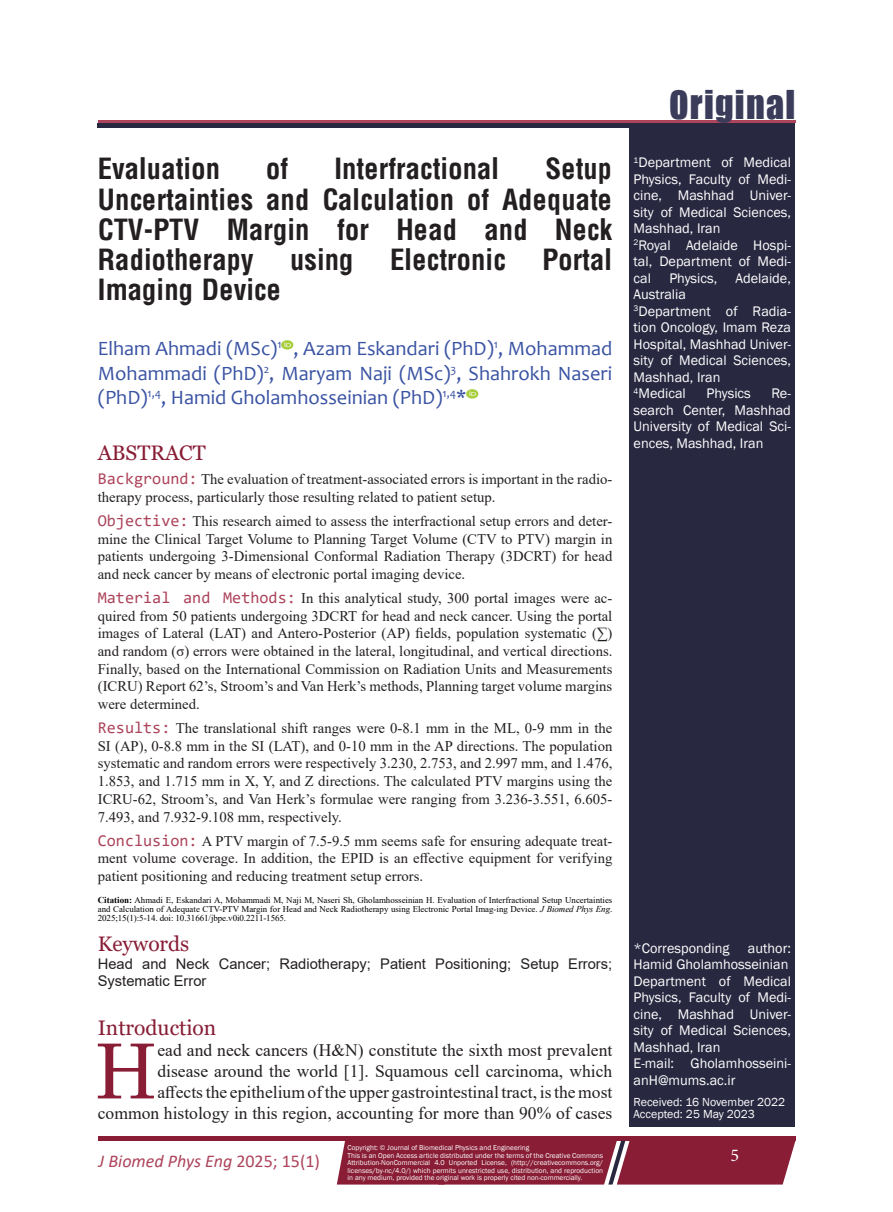
<style>
.page{position:relative;width:893px;height:1212px;background:#fff}
.page>*{position:absolute;margin:0;border:0;box-sizing:border-box;transform-origin:0 0}
.First_Paragraph{font:75.9px "Century Schoolbook";color:#881d35}
.Type_of_Article{font:40.5px "Billboard";letter-spacing:.03em;color:#3a3c5a}
.t1{font:700 28.5px/30px "Arena Condensed";color:#231f20;text-align:justify}
.Heading{font:21px "Georgia";color:#881d35}
.Structured_Abstract{font:21px "Georgia";color:#881d35}
.AUTHOR{font:20.4px/24.5px "Candara";color:#3a53a3;text-align:justify}
.t2{font:italic 18px "Calibri";color:#ad445b}
.t3{font:18px "Minion Pro";color:#fff}
.First_Paragraph-2{font:17.55px/21px "Times New Roman";color:#231f20;text-align:right}
.Structured_Abstract-2{font:14.7px/17.7px "Times New Roman";color:#231f20;text-align:justify}
.Keywords{font:14.7px/17.7px "Arial";color:#231f20}
.Affiliation{font:14.25px/16.5px "Franklin Gothic";color:#fff;text-align:justify}
.Affiliation-2{font:12px "Franklin Gothic";color:#fff}
.Structured_Abstract-3{font:9px "Times New Roman";letter-spacing:-.01em;color:#000}
.Structured_Abstract-4{font:8.85px/9px "Times New Roman";color:#000}
.Affiliation-3{font:7.2px/7.5px "Franklin Gothic";color:#fff;text-align:justify}
.s1{font-family:"Consolas";font-size:16.5px;color:#ae455b}
.s2{font-family:"Consolas";font-size:16.5px;color:#ad445b}
.s3{font-weight:700;font-size:9px}
.s4{font-style:italic;font-size:9px}
.s5{font-size:9px}
.s6{font-style:normal}
</style>
<div class="page">
<div style="left:98px;top:1136px;width:697px;height:5px;background:#881d35"></div>
<hr style="left:98px;top:120px;width:698px;height:2px;background:#ad445b">
<div style="left:629px;top:126px;width:166px;height:1001px;background:#292841"></div>
<div style="left:98px;top:123px;width:697px;height:5px;background:#292841"></div>
<svg style="left:282px;top:340px;width:12px;height:10px"></svg>
<svg style="left:466px;top:389px;width:12px;height:9px"></svg>
<div style="left:337px;top:1141px;width:458px;height:43px;background:#881d35"></div>
<p class="t1" style="left:98px;top:154px;width:516px;text-indent:448px">Setup Uncertainties and Calculation of Adequate CTV-PTV Margin for Head and Neck Radiotherapy</p>
<p class="t1" style="left:98px;top:154px;width:124px">Evaluation</p>
<p class="t1" style="left:266px;top:154px;width:24px">of</p>
<p class="t1" style="left:334px;top:154px;width:167px">Interfractional</p>
<p class="t1" style="left:290px;top:244px;width:65px">using</p>
<p class="t1" style="left:390px;top:244px;width:117px">Electronic</p>
<p class="t1" style="left:542px;top:244px;width:71px">Portal</p>
<p class="t1" style="left:98px;top:274px;width:185px">Imaging Device</p>
<p class="AUTHOR" style="left:98px;top:336px;width:516px">Elham Ahmadi (MSc)<sup>1</sup> , Azam Eskandari (PhD)<sup>1</sup>, Mohammad Mohammadi (PhD)<sup>2</sup>, Maryam Naji (MSc)<sup>3</sup>, Shahrokh Naseri (PhD)<sup>1,4</sup>, Hamid Gholamhosseinian (PhD)<sup>1,4</sup>*</p>
<p class="Heading" style="left:98px;top:440px;width:109px">ABSTRACT</p>
<p class="Structured_Abstract-2" style="left:98px;top:470px;width:516px"><span class="s1">Background:</span> The evaluation of treatment-associated errors is important in the radio&shy;therapy process, particularly those resulting related to patient setup.</p>
<p class="Structured_Abstract-2" style="left:98px;top:512px;width:516px"><span class="s2">Objective:</span> This research aimed to assess the interfractional setup errors and deter&shy;mine the Clinical Target Volume to Planning Target Volume (CTV to PTV) margin in patients undergoing 3-Dimensional Conformal Radiation Therapy (3DCRT) for head and neck cancer by means of electronic portal imaging device.</p>
<p class="Structured_Abstract-2" style="left:98px;top:589px;width:516px"><span class="s2">Material and Methods:</span> In this analytical study, 300 portal images were ac&shy;quired from 50 patients undergoing 3DCRT for head and neck cancer. Using the portal images of Lateral (LAT) and Antero-Posterior (AP) fields, population systematic (∑) and random (σ) errors were obtained in the lateral, longitudinal, and vertical directions.<br>Finally, based on the International Commission on Radiation Units and Measurements (ICRU) Report 62’s, Stroom’s and Van Herk’s methods, Planning target volume margins were determined.</p>
<p class="Structured_Abstract-2" style="left:98px;top:719px;width:516px"><span class="s2">Results:</span> The translational shift ranges were 0-8.1 mm in the ML, 0-9 mm in the SI (AP), 0-8.8 mm in the SI (LAT), and 0-10 mm in the AP directions. The population systematic and random errors were respectively 3.230, 2.753, and 2.997 mm, and 1.476, 1.853, and 1.715 mm in X, Y, and Z directions. The calculated PTV margins using the ICRU-62, Stroom’s, and Van Herk’s formulae were ranging from 3.236-3.551, 6.605- 7.493, and 7.932-9.108 mm, respectively.</p>
<p class="Structured_Abstract-2" style="left:98px;top:831px;width:516px"><span class="s2">Conclusion:</span> A PTV margin of 7.5-9.5 mm seems safe for ensuring adequate treat&shy;ment volume coverage. In addition, the EPID is an effective equipment for verifying patient positioning and reducing treatment setup errors.</p>
<p class="Structured_Abstract-4" style="left:98px;top:896px;width:516px"><span class="s3">Citation:</span> Ahmadi E, Eskandari A, Mohammadi M, Naji M, Naseri Sh, Gholamhosseinian H. Evaluation of Interfractional Setup Uncertainties and Calculation of Adequate CTV-PTV Margin for Head and Neck Radiotherapy using Electronic Portal Imag-ing Device. <span class="s4">J Biomed Phys Eng</span><span class="s5">.</span></p>
<p class="Structured_Abstract-3" style="left:98px;top:912px;width:190px">2025;15(1):5-14. doi: 10.31661/jbpe.v0i0.2211-1565.</p>
<p class="Structured_Abstract" style="left:98px;top:931px;width:93px">Keywords</p>
<p class="Keywords" style="left:98px;top:954px;width:516px">Head and Neck Cancer; Radiotherapy; Patient Positioning; Setup Errors;<br>Systematic Error</p>
<p class="Heading" style="left:98px;top:1015px;width:120px">Introduction</p>
<p class="First_Paragraph" style="left:94px;top:1007px;width:65px">H</p>
<p class="First_Paragraph-2" style="left:98px;top:1039px;width:516px">ead and neck cancers (H&amp;N) constitute the sixth most prevalent<br>disease around the world [1]. Squamous cell carcinoma, which<br>affects the epithelium of the upper gastrointestinal tract, is the most common histology in this region, accounting for more than 90% of cases</p>
<p class="Type_of_Article" style="left:669px;top:83px;width:128px">Original</p>
<p class="Affiliation" style="left:634px;top:155px;width:159px"><sup>1</sup>Department of Medical Physics, Faculty of Medi&shy;cine, Mashhad Univer&shy;sity of Medical Sciences, Mashhad, Iran</p>
<p class="Affiliation" style="left:634px;top:237px;width:159px"><sup>2</sup>Royal Adelaide Hospi&shy;tal, Department of Medi&shy;cal</p>
<p class="Affiliation" style="left:669px;top:270px;width:49px">Physics,</p>
<p class="Affiliation" style="left:736px;top:270px;width:57px">Adelaide,</p>
<p class="Affiliation" style="left:634px;top:287px;width:54px">Australia</p>
<p class="Affiliation" style="left:634px;top:303px;width:159px"><sup>3</sup>Department of Radia&shy;tion Oncology, Imam Reza Hospital, Mashhad Univer&shy;sity of Medical Sciences, Mashhad, Iran</p>
<p class="Affiliation" style="left:634px;top:386px;width:54px"><sup>4</sup>Medical</p>
<p class="Affiliation" style="left:706px;top:386px;width:46px">Physics</p>
<p class="Affiliation" style="left:634px;top:386px;width:159px;text-indent:138px">Re&shy;search Center, Mashhad University of Medical Sci&shy;ences, Mashhad, Iran</p>
<p class="Affiliation" style="left:634px;top:940px;width:97px">*Corresponding</p>
<p class="Affiliation" style="left:634px;top:940px;width:159px;text-align:right">author:<br>Hamid Gholamhosseinian</p>
<p class="Affiliation" style="left:634px;top:973px;width:159px">Department of Medical Physics, Faculty of Medi&shy;cine, Mashhad Univer&shy;sity of Medical Sciences, Mashhad, Iran</p>
<p class="Affiliation" style="left:634px;top:1056px;width:159px">E-mail: Gholamhosseini&shy;anH@mums.ac.ir</p>
<p class="Affiliation-2" style="left:634px;top:1094px;width:153px">Received: 16 November 2022</p>
<p class="Affiliation-2" style="left:634px;top:1106px;width:123px">Accepted: 25 May 2023</p>
<p class="t2" style="left:99px;top:1148px;width:223px">J Biomed Phys Eng <span class="s6">2025; 15(1)</span></p>
<p class="Affiliation-3" style="left:348px;top:1144px;width:183px">Copyright: © Journal of Biomedical Physics and Engineering</p>
<p class="Affiliation-3" style="left:348px;top:1151px;width:257px">This is an Open Access article distributed under the terms of the Creative Commons Attribution-NonCommercial 4.0 Unported License, (http://creativecommons.org/ licenses/by-nc/4.0/) which permits unrestricted use, distribution, and reproduction in any medium, provided the original work is properly cited non-commercially.</p>
<p class="t3" style="left:730px;top:1143px;width:10px">5</p>
</div>
